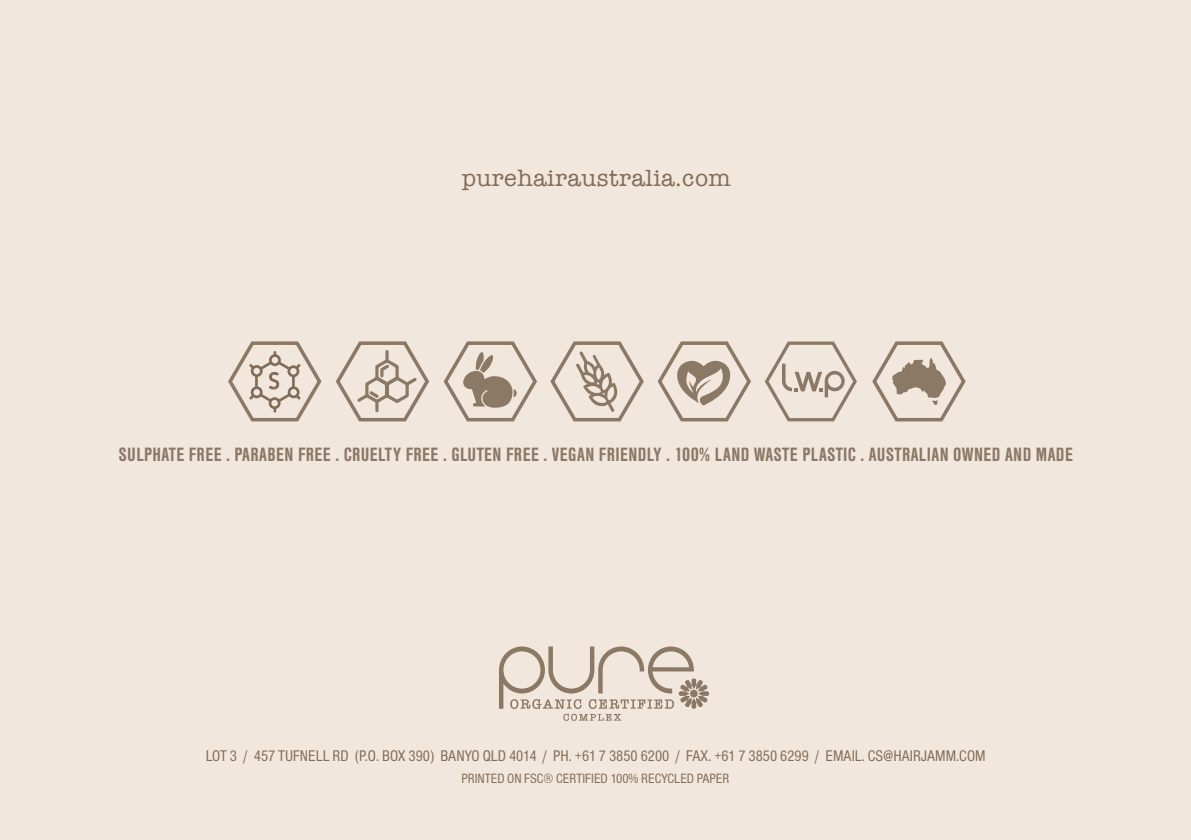
<style>
.page{position:relative;width:1191px;height:840px;background:#fff}
.page>*{position:absolute;margin:0;border:0;box-sizing:border-box;transform-origin:0 0}
.t1{font:24px "American Typewriter";letter-spacing:.02em;color:#8b7865}
.t2{font:700 condensed 20px "Nimbus Sans T";letter-spacing:.02em;color:#8b7865}
.t3{font:condensed 16px "Nimbus Sans T";color:#8b7865}
.t4{font:condensed 14px "Nimbus Sans T";color:#8b7865}
</style>
<div class="page">
<div style="left:0;top:0;width:1191px;height:839px;background:#f2e7dd"></div>
<svg style="left:872px;top:341px;width:94px;height:81px"></svg>
<svg style="left:499px;top:646px;width:210px;height:74px"></svg>
<svg style="left:228px;top:341px;width:94px;height:81px"></svg>
<svg style="left:336px;top:341px;width:93px;height:81px"></svg>
<svg style="left:657px;top:341px;width:94px;height:81px"></svg>
<svg style="left:443px;top:341px;width:94px;height:81px"></svg>
<svg style="left:550px;top:341px;width:94px;height:81px"></svg>
<svg style="left:765px;top:341px;width:92px;height:80px"></svg>
<p class="t1" style="left:462px;top:160px;width:271px">purehairaustralia.com</p>
<p class="t2" style="left:119px;top:443px;width:955px">SULPHATE FREE . PARABEN FREE . CRUELTY FREE . GLUTEN FREE . VEGAN FRIENDLY . 100% LAND WASTE PLASTIC . AUSTRALIAN OWNED AND MADE</p>
<p class="t3" style="left:205px;top:745px;width:782px">LOT 3 / 457 TUFNELL RD (P.O. BOX 390) BANYO QLD 4014 / PH. +61 7 3850 6200 / FAX. +61 7 3850 6299 / EMAIL. CS@HAIRJAMM.COM</p>
<p class="t4" style="left:461px;top:769px;width:270px">PRINTED ON FSC® CERTIFIED 100% RECYCLED PAPER</p>
</div>
